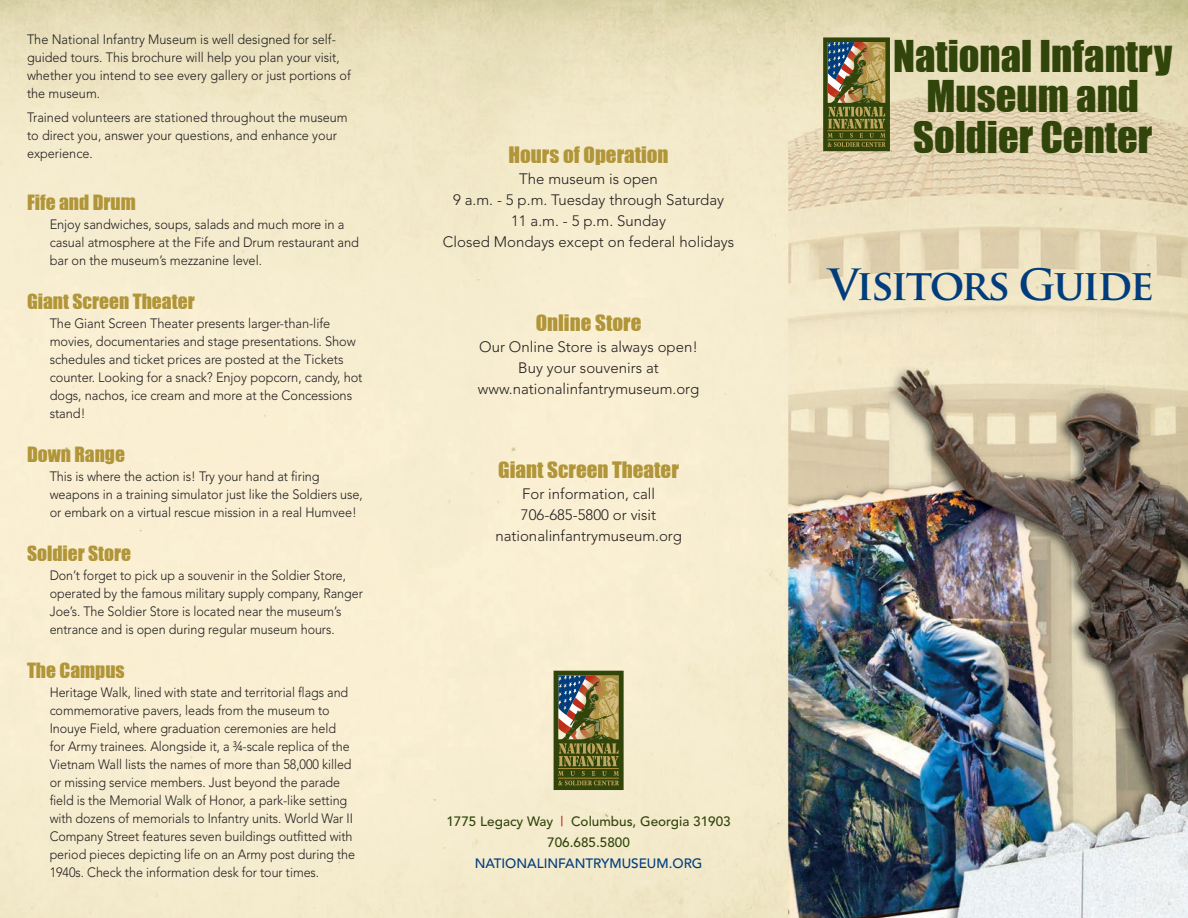
<style>
.page{position:relative;width:1188px;height:918px;background:#fff}
.page>*{position:absolute;margin:0;border:0;box-sizing:border-box;transform-origin:0 0}
.t1{font:700 42px "Trajan Pro";letter-spacing:-.065em;color:#013d7d}
.SUBHEAD{font:40.5px/40.5px "Impact";color:#31450b;text-align:center}
.t2{font:21px "Impact";color:#b19539}
.SUBHEAD-2{font:19.5px "Impact";color:#b19539}
.t3{font:300 15px/21px "Avenir";color:#231f20;text-align:center}
.t4{font:300 13.5px/18px "Avenir";letter-spacing:-.005em;color:#231f20;scale:.93 1}
.t5{font:300 13.5px/18px "Avenir";letter-spacing:-.005em;color:#231f20;scale:.94 1}
.t6{font:300 13.5px/18px "Avenir";letter-spacing:-.005em;color:#231f20;scale:.95 1}
.t7{font:500 13.5px "Avenir";color:#31450b}
.t8{font:500 13.5px "Avenir";color:#013d7d}
.s1{color:#c02d19}
</style>
<div class="page">
<img style="left:0;top:0;width:1188px;height:918px">
<svg style="left:823px;top:37px;width:67px;height:114px;background:#6d6c3b"></svg>
<svg style="left:554px;top:671px;width:70px;height:119px;background:#6d6c3b"></svg>
<p class="t5" style="left:27px;top:30px;width:346px">The National Infantry Museum is well designed for self&shy;guided tours. This brochure will help you plan your visit, whether you intend to see every gallery or just portions of the museum.</p>
<p class="t5" style="left:27px;top:109px;width:343px">Trained volunteers are stationed throughout the museum to direct you, answer your questions, and enhance your experience.</p>
<p class="SUBHEAD-2" style="left:27px;top:189px;width:110px">Fife and Drum</p>
<p class="t6" style="left:50px;top:215px;width:327px">Enjoy sandwiches, soups, salads and much more in a casual atmosphere at the Fife and Drum restaurant and bar on the museum’s mezzanine level.</p>
<p class="SUBHEAD-2" style="left:27px;top:288px;width:169px">Giant Screen Theater</p>
<p class="t6" style="left:50px;top:314px;width:331px">The Giant Screen Theater presents larger-than-life movies, documentaries and stage presentations. Show schedules and ticket prices are posted at the Tickets counter. Looking for a snack? Enjoy popcorn, candy, hot dogs, nachos, ice cream and more at the Concessions stand!</p>
<p class="SUBHEAD-2" style="left:27px;top:441px;width:100px">Down Range</p>
<p class="t5" style="left:50px;top:467px;width:335px">This is where the action is! Try your hand at firing weapons in a training simulator just like the Soldiers use, or embark on a virtual rescue mission in a real Humvee!</p>
<p class="SUBHEAD-2" style="left:27px;top:540px;width:106px">Soldier Store</p>
<p class="t4" style="left:50px;top:566px;width:338px">Don’t forget to pick up a souvenir in the Soldier Store, operated by the famous military supply company, Ranger Joe’s. The Soldier Store is located near the museum’s entrance and is open during regular museum hours.</p>
<p class="SUBHEAD-2" style="left:27px;top:657px;width:99px">The Campus</p>
<p class="t4" style="left:50px;top:683px;width:330px">Heritage Walk, lined with state and territorial flags and commemorative pavers, leads from the museum to Inouye Field, where graduation ceremonies are held<br>for Army trainees. Alongside it, a ¾-scale replica of the Vietnam Wall lists the names of more than 58,000 killed or missing service members. Just beyond the parade field is the Memorial Walk of Honor, a park-like setting with dozens of memorials to Infantry units. World War II Company Street features seven buildings outfitted with period pieces depicting life on an Army post during the 1940s. Check the information desk for tour times.</p>
<p class="t2" style="left:509px;top:141px;width:162px">Hours of Operation</p>
<p class="t3" style="left:453px;top:169px;width:273px">The museum is open<br>9 a.m. - 5 p.m. Tuesday through Saturday</p>
<p class="t3" style="left:511px;top:211px;width:156px">11 a.m. - 5 p.m. Sunday</p>
<p class="t3" style="left:443px;top:232px;width:293px">Closed Mondays except on federal holidays</p>
<p class="t2" style="left:536px;top:309px;width:107px">Online Store</p>
<p class="t3" style="left:479px;top:337px;width:220px">Our Online Store is always open!<br>Buy your souvenirs at</p>
<p class="t3" style="left:478px;top:379px;width:223px">www.nationalinfantrymuseum.org</p>
<p class="t2" style="left:498px;top:456px;width:182px">Giant Screen Theater</p>
<p class="t3" style="left:522px;top:484px;width:134px">For information, call</p>
<p class="t3" style="left:521px;top:505px;width:137px">706-685-5800 or visit</p>
<p class="t3" style="left:495px;top:526px;width:188px">nationalinfantrymuseum.org</p>
<p class="t7" style="left:446px;top:813px;width:286px">1775 Legacy Way <span class="s1">|</span> Columbus, Georgia 31903</p>
<p class="t7" style="left:547px;top:834px;width:84px">706.685.5800</p>
<p class="t8" style="left:475px;top:855px;width:229px">NATIONALINFANTRYMUSEUM.ORG</p>
<p class="SUBHEAD" style="left:893px;top:34px;width:281px">National Infantry<br>Museum and<br>Soldier Center</p>
<p class="t1" style="left:829px;top:259px;width:327px">Visitors Guide</p>
</div>
